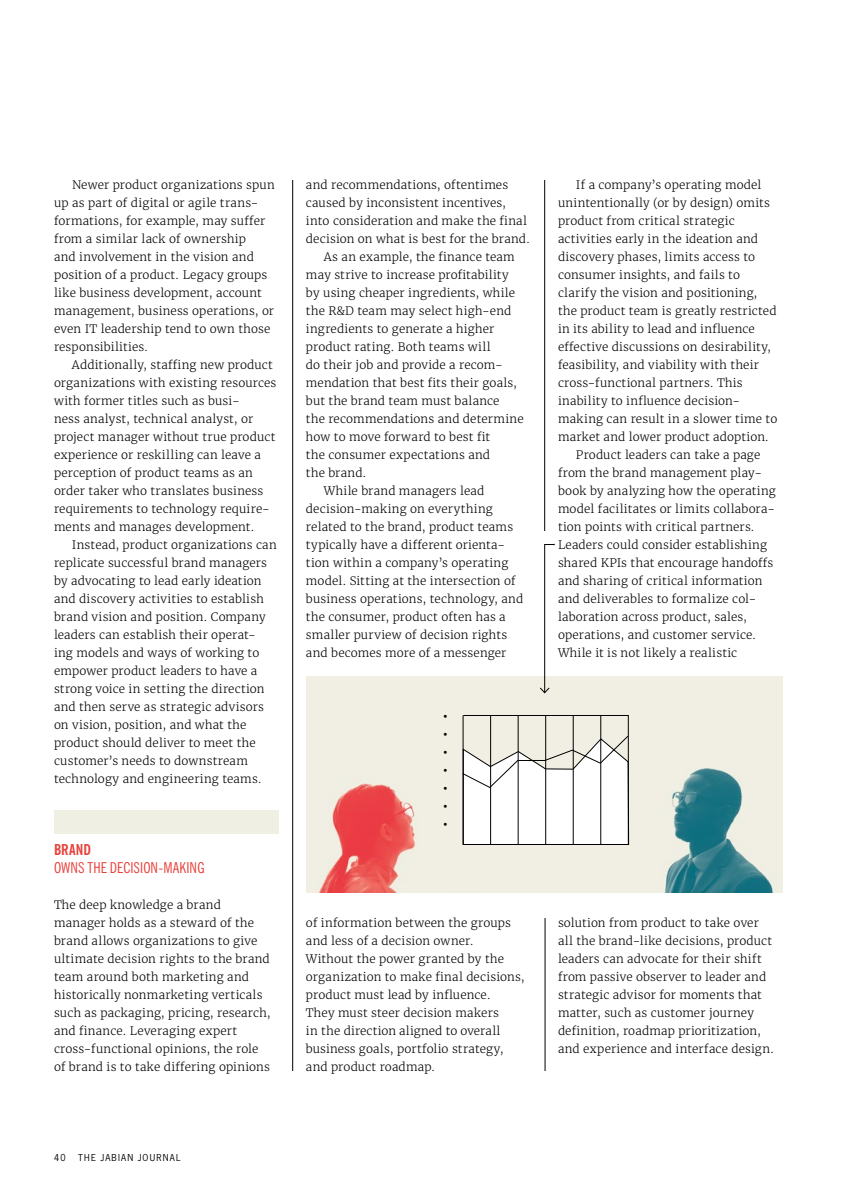
<style>
.page{position:relative;width:864px;height:1188px;background:#fff}
.page>*{position:absolute;margin:0;border:0;box-sizing:border-box;transform-origin:0 0}
.t1{font:condensed 15px "News Gothic BT";letter-spacing:.005em;color:#e7423b}
.t2{font:700 condensed 15px "News Gothic BT";letter-spacing:.005em;color:#e7423b}
.t3{font:300 11.7px/18px "Merriweather";letter-spacing:.01em;color:#000}
.t4{font:700 condensed 9.9px/18px "News Gothic BT";color:#000;text-align:justify}
.t5{font:9px "News Gothic Std";letter-spacing:.135em;color:#000}
</style>
<div class="page">
<div style="left:54px;top:810px;width:225px;height:24px;background:#f0efe4"></div>
<hr style="left:544px;top:180px;width:1px;height:351px;background:#000">
<hr style="left:292px;top:180px;width:1px;height:891px;background:#000">
<hr style="left:545px;top:918px;width:1px;height:153px;background:#000">
<img style="left:306px;top:676px;width:477px;height:216px">
<svg style="left:462px;top:715px;width:167px;height:130px"></svg>
<svg style="left:540px;top:544px;width:15px;height:149px"></svg>
<p class="t3" style="left:54px;top:176px;width:222px;text-indent:18px">Newer product organizations spun up as part of digital or agile trans&shy;formations, for example, may suffer from a similar lack of ownership<br>and involvement in the vision and position of a product. Legacy groups like business development, account management, business operations, or even IT leadership tend to own those responsibilities.</p>
<p class="t3" style="left:54px;top:356px;width:224px;text-indent:18px">Additionally, staffing new product organizations with existing resources with former titles such as busi-<br>ness analyst, technical analyst, or project manager without true product experience or reskilling can leave a perception of product teams as an order taker who translates business requirements to technology require&shy;ments and manages development.</p>
<p class="t3" style="left:54px;top:536px;width:224px;text-indent:18px">Instead, product organizations can replicate successful brand managers by advocating to lead early ideation and discovery activities to establish brand vision and position. Company leaders can establish their operat&shy;ing models and ways of working to empower product leaders to have a strong voice in setting the direction and then serve as strategic advisors on vision, position, and what the product should deliver to meet the customer’s needs to downstream technology and engineering teams.</p>
<p class="t2" style="left:54px;top:840px;width:38px">BRAND</p>
<p class="t1" style="left:54px;top:859px;width:152px">OWNS THE DECISION-MAKING</p>
<p class="t3" style="left:54px;top:896px;width:218px">The deep knowledge a brand manager holds as a steward of the brand allows organizations to give ultimate decision rights to the brand team around both marketing and historically nonmarketing verticals such as packaging, pricing, research, and finance. Leveraging expert cross-functional opinions, the role of brand is to take differing opinions</p>
<p class="t3" style="left:306px;top:176px;width:204px">and recommendations, oftentimes</p>
<p class="t3" style="left:306px;top:194px;width:202px">caused by inconsistent incentives,</p>
<p class="t3" style="left:306px;top:212px;width:222px">into consideration and make the final</p>
<p class="t3" style="left:306px;top:230px;width:226px">decision on what is best for the brand.</p>
<p class="t3" style="left:324px;top:248px;width:192px">As an example, the finance team</p>
<p class="t3" style="left:306px;top:266px;width:204px">may strive to increase profitability</p>
<p class="t3" style="left:306px;top:284px;width:211px">by using cheaper ingredients, while</p>
<p class="t3" style="left:306px;top:302px;width:207px">the R&amp;D team may select high-end</p>
<p class="t3" style="left:306px;top:320px;width:190px">ingredients to generate a higher</p>
<p class="t3" style="left:306px;top:338px;width:186px">product rating. Both teams will</p>
<p class="t3" style="left:306px;top:356px;width:198px">do their job and provide a recom-</p>
<p class="t3" style="left:306px;top:374px;width:213px">mendation that best fits their goals,</p>
<p class="t3" style="left:306px;top:392px;width:195px">but the brand team must balance</p>
<p class="t3" style="left:306px;top:410px;width:219px">the recommendations and determine</p>
<p class="t3" style="left:306px;top:428px;width:186px">how to move forward to best fit</p>
<p class="t3" style="left:306px;top:446px;width:186px">the consumer expectations and</p>
<p class="t3" style="left:306px;top:464px;width:62px">the brand.</p>
<p class="t3" style="left:324px;top:482px;width:162px">While brand managers lead</p>
<p class="t3" style="left:306px;top:500px;width:188px">decision-making on everything</p>
<p class="t3" style="left:306px;top:518px;width:209px">related to the brand, product teams</p>
<p class="t3" style="left:306px;top:536px;width:201px">typically have a different orienta-</p>
<p class="t3" style="left:306px;top:554px;width:204px">tion within a company’s operating</p>
<p class="t3" style="left:306px;top:572px;width:211px">model. Sitting at the intersection of</p>
<p class="t3" style="left:306px;top:590px;width:219px">business operations, technology, and</p>
<p class="t3" style="left:306px;top:608px;width:201px">the consumer, product often has a</p>
<p class="t3" style="left:306px;top:626px;width:203px">smaller purview of decision rights</p>
<p class="t3" style="left:306px;top:644px;width:202px">and becomes more of a messenger</p>
<p class="t4" style="left:442px;top:707px;width:7px">• • • • • • •</p>
<p class="t3" style="left:576px;top:176px;width:187px">If a company’s operating model</p>
<p class="t3" style="left:558px;top:194px;width:214px">unintentionally (or by design) omits</p>
<p class="t3" style="left:558px;top:212px;width:178px">product from critical strategic</p>
<p class="t3" style="left:558px;top:230px;width:202px">activities early in the ideation and</p>
<p class="t3" style="left:558px;top:248px;width:199px">discovery phases, limits access to</p>
<p class="t3" style="left:558px;top:266px;width:184px">consumer insights, and fails to</p>
<p class="t3" style="left:558px;top:284px;width:201px">clarify the vision and positioning,</p>
<p class="t3" style="left:558px;top:302px;width:220px">the product team is greatly restricted</p>
<p class="t3" style="left:558px;top:320px;width:198px">in its ability to lead and influence</p>
<p class="t3" style="left:558px;top:338px;width:215px">effective discussions on desirability,</p>
<p class="t3" style="left:558px;top:356px;width:203px">feasibility, and viability with their</p>
<p class="t3" style="left:558px;top:374px;width:186px">cross-functional partners. This</p>
<p class="t3" style="left:558px;top:392px;width:184px">inability to influence decision-</p>
<p class="t3" style="left:558px;top:410px;width:221px">making can result in a slower time to</p>
<p class="t3" style="left:558px;top:428px;width:212px">market and lower product adoption.</p>
<p class="t3" style="left:576px;top:446px;width:186px">Product leaders can take a page</p>
<p class="t3" style="left:558px;top:464px;width:206px">from the brand management play-</p>
<p class="t3" style="left:558px;top:482px;width:220px">book by analyzing how the operating</p>
<p class="t3" style="left:558px;top:500px;width:219px">model facilitates or limits collabora-</p>
<p class="t3" style="left:558px;top:518px;width:198px">tion points with critical partners.</p>
<p class="t3" style="left:558px;top:536px;width:211px">Leaders could consider establishing</p>
<p class="t3" style="left:558px;top:554px;width:217px">shared KPIs that encourage handoffs</p>
<p class="t3" style="left:558px;top:572px;width:206px">and sharing of critical information</p>
<p class="t3" style="left:558px;top:590px;width:200px">and deliverables to formalize col-</p>
<p class="t3" style="left:558px;top:608px;width:191px">laboration across product, sales,</p>
<p class="t3" style="left:558px;top:626px;width:200px">operations, and customer service.</p>
<p class="t3" style="left:558px;top:644px;width:181px">While it is not likely a realistic</p>
<p class="t3" style="left:306px;top:914px;width:220px">of information between the groups and less of a decision owner.<br>Without the power granted by the organization to make final decisions, product must lead by influence.<br>They must steer decision makers<br>in the direction aligned to overall business goals, portfolio strategy, and product roadmap.</p>
<p class="t3" style="left:558px;top:914px;width:218px">solution from product to take over all the brand-like decisions, product leaders can advocate for their shift from passive observer to leader and strategic advisor for moments that matter, such as customer journey definition, roadmap prioritization, and experience and interface design.</p>
<p class="t5" style="left:54px;top:1152px;width:13px">40</p>
<p class="t5" style="left:78px;top:1152px;width:104px">THE JABIAN JOURNAL</p>
</div>
